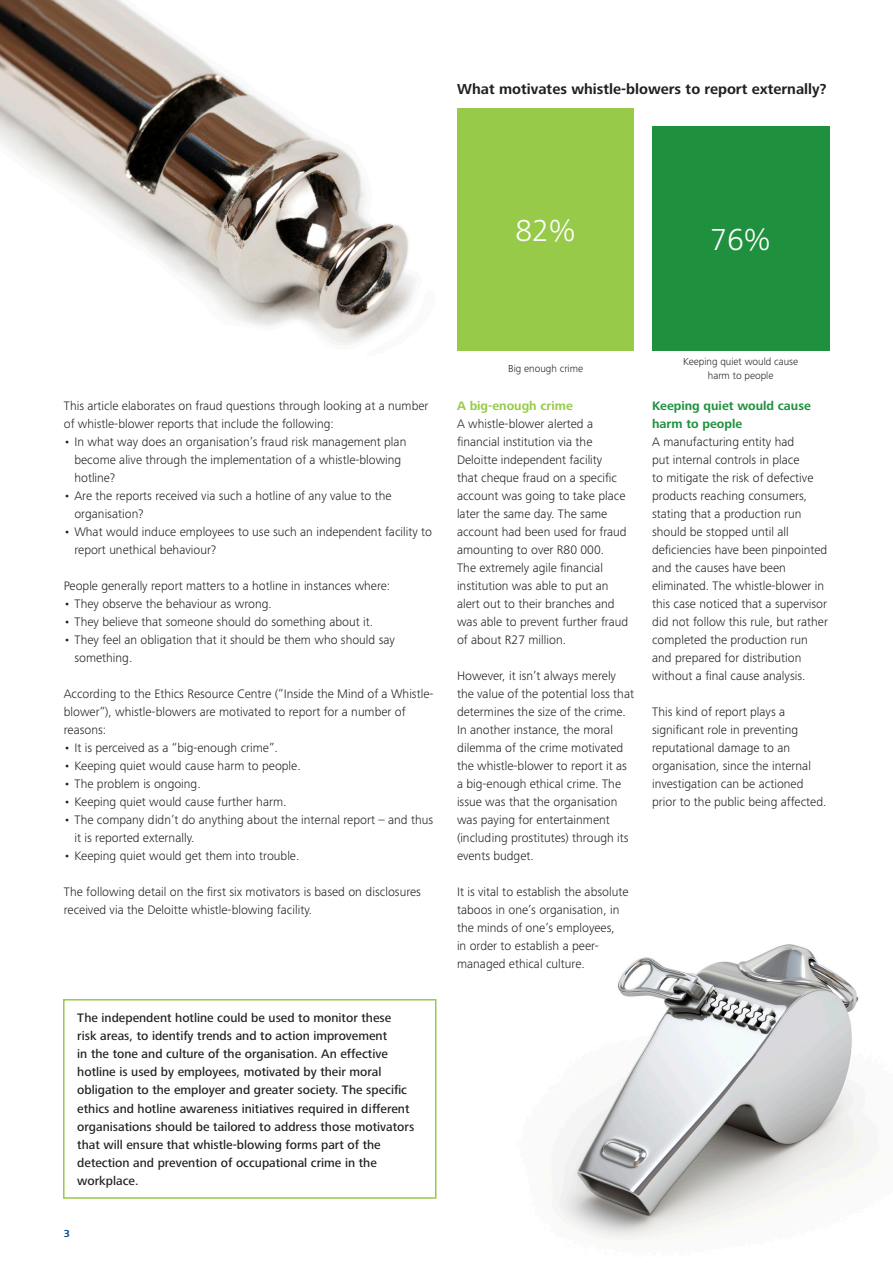
<style>
.page{position:relative;width:893px;height:1263px;background:#fff}
.page>*{position:absolute;margin:0;border:0;box-sizing:border-box;transform-origin:0 0}
.t1{font:300 31.5px "Frutiger Next Pro";color:#fff}
.B_-_Subhead{font:700 15px "Frutiger Next Pro";color:#231f20}
.Body_copy{font:300 12.75px/18px "Frutiger Next Pro";color:#231f20}
.Bullets{font:300 12.75px/18px "Frutiger Next Pro";color:#231f20}
.Body_copy-2{font:500 12.75px/18px "Frutiger Next Pro";color:#231f20}
.B_-_Subhead-2{font:700 12.75px/18px "Frutiger Next Pro";color:#1f913e}
.B_-_Subhead-3{font:700 12.75px "Frutiger Next Pro";color:#97ca49}
.t2{font:300 10.5px "Frutiger Next Pro";color:#231f20}
.Body_copy-3{font:700 10.5px "Frutiger Next Pro";color:#014a94}
</style>
<div class="page">
<img style="left:558px;top:944px;width:306px;height:294px">
<img style="left:0;top:0;width:414px;height:344px">
<div style="left:63px;top:999px;width:373px;height:200px;border:2px solid #97ca49"></div>
<div style="left:457px;top:108px;width:177px;height:243px;background:#97ca49"></div>
<div style="left:652px;top:126px;width:177px;height:225px;background:#1f913e"></div>
<p class="B_-_Subhead" style="left:457px;top:80px;width:371px">What motivates whistle-blowers to report externally?</p>
<p class="t1" style="left:516px;top:212px;width:62px">82%</p>
<p class="t1" style="left:711px;top:221px;width:62px">76%</p>
<p class="Body_copy" style="left:64px;top:396px;width:366px">This article elaborates on fraud questions through looking at a number of whistle-blower reports that include the following:</p>
<p class="Bullets" style="left:74px;top:432px;width:333px;text-indent:-11px">• In what way does an organisation’s fraud risk management plan become alive through the implementation of a whistle-blowing hotline?</p>
<p class="Bullets" style="left:74px;top:486px;width:319px;text-indent:-11px">• Are the reports received via such a hotline of any value to the organisation?</p>
<p class="Bullets" style="left:74px;top:522px;width:359px;text-indent:-11px">• What would induce employees to use such an independent facility to report unethical behaviour?</p>
<p class="Body_copy" style="left:64px;top:576px;width:328px">People generally report matters to a hotline in instances where:</p>
<p class="Bullets" style="left:64px;top:594px;width:210px">• They observe the behaviour as wrong.</p>
<p class="Bullets" style="left:64px;top:612px;width:311px">• They believe that someone should do something about it.</p>
<p class="Bullets" style="left:74px;top:630px;width:322px;text-indent:-11px">• They feel an obligation that it should be them who should say something.</p>
<p class="Body_copy" style="left:64px;top:684px;width:371px">According to the Ethics Resource Centre (“Inside the Mind of a Whistle&shy;blower”), whistle-blowers are motivated to report for a number of reasons:</p>
<p class="Bullets" style="left:64px;top:738px;width:216px">• It is perceived as a “big-enough crime”.</p>
<p class="Bullets" style="left:64px;top:756px;width:238px">• Keeping quiet would cause harm to people.</p>
<p class="Bullets" style="left:64px;top:774px;width:138px">• The problem is ongoing.</p>
<p class="Bullets" style="left:64px;top:792px;width:224px">• Keeping quiet would cause further harm.</p>
<p class="Bullets" style="left:74px;top:810px;width:360px;text-indent:-11px">• The company didn’t do anything about the internal report – and thus it is reported externally.</p>
<p class="Bullets" style="left:64px;top:846px;width:237px">• Keeping quiet would get them into trouble.</p>
<p class="Body_copy" style="left:64px;top:882px;width:359px">The following detail on the first six motivators is based on disclosures received via the Deloitte whistle-blowing facility.</p>
<p class="Body_copy-2" style="left:77px;top:1009px;width:338px">The independent hotline could be used to monitor these<br>risk areas, to identify trends and to action improvement<br>in the tone and culture of the organisation. An effective hotline is used by employees, motivated by their moral obligation to the employer and greater society. The specific ethics and hotline awareness initiatives required in different organisations should be tailored to address those motivators that will ensure that whistle-blowing forms part of the detection and prevention of occupational crime in the workplace.</p>
<p class="Body_copy-3" style="left:64px;top:1228px;width:8px">3</p>
<p class="t2" style="left:508px;top:362px;width:76px">Big enough crime</p>
<p class="B_-_Subhead-3" style="left:457px;top:399px;width:117px">A big-enough crime</p>
<p class="Body_copy" style="left:457px;top:415px;width:173px">A whistle-blower alerted a financial institution via the<br>Deloitte independent facility<br>that cheque fraud on a specific account was going to take place later the same day. The same account had been used for fraud amounting to over R80 000.<br>The extremely agile financial institution was able to put an alert out to their branches and was able to prevent further fraud of about R27 million.</p>
<p class="Body_copy" style="left:457px;top:667px;width:179px">However, it isn’t always merely the value of the potential loss that determines the size of the crime.<br>In another instance, the moral dilemma of the crime motivated the whistle-blower to report it as a big-enough ethical crime. The issue was that the organisation was paying for entertainment (including prostitutes) through its events budget.</p>
<p class="Body_copy" style="left:457px;top:883px;width:173px">It is vital to establish the absolute taboos in one’s organisation, in the minds of one’s employees,<br>in order to establish a peer&shy;managed ethical culture.</p>
<p class="t2" style="left:683px;top:356px;width:117px">Keeping quiet would cause</p>
<p class="t2" style="left:708px;top:369px;width:67px">harm to people</p>
<p class="B_-_Subhead-2" style="left:652px;top:397px;width:160px">Keeping quiet would cause harm to people</p>
<p class="Body_copy" style="left:652px;top:433px;width:177px">A manufacturing entity had<br>put internal controls in place<br>to mitigate the risk of defective products reaching consumers, stating that a production run should be stopped until all deficiencies have been pinpointed and the causes have been eliminated. The whistle-blower in this case noticed that a supervisor did not follow this rule, but rather completed the production run and prepared for distribution without a final cause analysis.</p>
<p class="Body_copy" style="left:652px;top:703px;width:176px">This kind of report plays a significant role in preventing reputational damage to an organisation, since the internal investigation can be actioned prior to the public being affected.</p>
</div>
